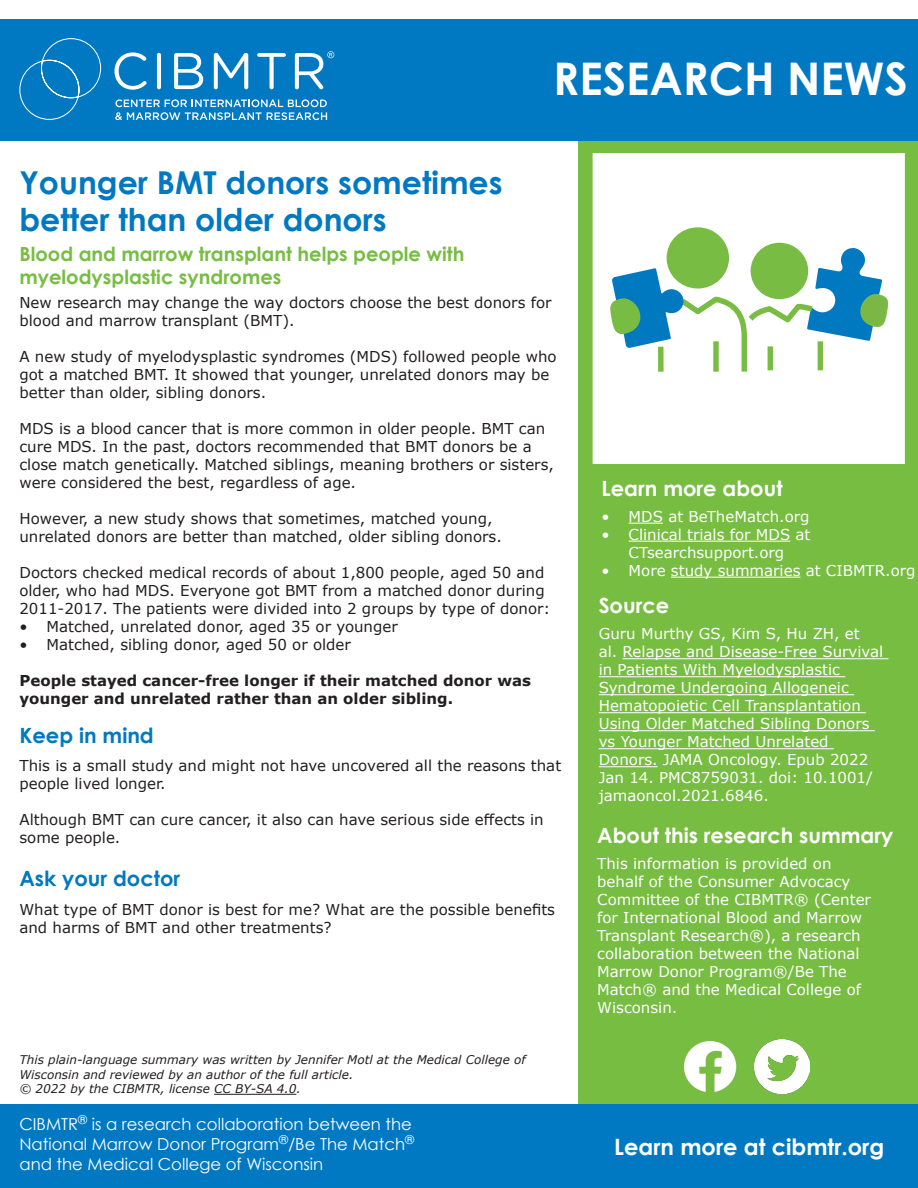
<style>
.page{position:relative;width:918px;height:1188px;background:#fff}
.page>*{position:absolute;margin:0;border:0;box-sizing:border-box;transform-origin:0 0}
.t1{font:700 45px "Century Gothic";color:#fff}
.t2{font:700 31.5px/37.8px "Century Gothic";color:#0079c2}
.t3{font:700 22.5px "Century Gothic";color:#fff}
.t4{font:700 21px "Century Gothic";color:#fff}
.t5{font:700 21px "Century Gothic";color:#0079c1}
.t6{font:700 19.5px/23.4px "Century Gothic";color:#77bd42}
.t7{font:16.5px "Century Gothic";color:#fff}
.t8{font:15px/18px "Verdana";color:#231f20}
.t9{font:15px/18px "Verdana";color:#fff}
.t10{font:700 15px/18px "Verdana";color:#231f20}
.t11{font:italic 12px/14.4px "Verdana";color:#231f20}
</style>
<div class="page">
<div style="left:579px;top:137px;width:339px;height:1051px;background:#77bd42"></div>
<div style="left:0;top:19px;width:918px;height:121px;background:#0079c2"></div>
<div style="left:593px;top:153px;width:312px;height:311px;background:#fff"></div>
<svg style="left:114px;top:52px;width:33px;height:38px"></svg>
<hr style="left:157px;top:53px;width:4px;height:36px;background:#fff;border-radius:2px">
<svg style="left:174px;top:53px;width:29px;height:36px"></svg>
<svg style="left:214px;top:53px;width:34px;height:36px"></svg>
<svg style="left:257px;top:53px;width:29px;height:36px"></svg>
<svg style="left:295px;top:51px;width:39px;height:38px"></svg>
<svg style="left:115px;top:99px;width:212px;height:21px"></svg>
<svg style="left:19px;top:38px;width:82px;height:82px"></svg>
<div style="left:0;top:1104px;width:918px;height:84px;background:#0079c2"></div>
<img style="left:683px;top:1041px;width:54px;height:51px">
<img style="left:755px;top:1039px;width:54px;height:55px">
<hr style="left:623px;top:658px;width:265px;height:1px;background:#fff">
<hr style="left:599px;top:676px;width:246px;height:1px;background:#fff">
<hr style="left:599px;top:694px;width:255px;height:1px;background:#fff">
<hr style="left:599px;top:712px;width:267px;height:1px;background:#fff">
<hr style="left:599px;top:730px;width:276px;height:1px;background:#fff">
<hr style="left:599px;top:748px;width:235px;height:1px;background:#fff">
<hr style="left:599px;top:766px;width:59px;height:1px;background:#fff">
<hr style="left:629px;top:523px;width:34px;height:1px;background:#fff">
<hr style="left:629px;top:541px;width:161px;height:1px;background:#fff">
<hr style="left:671px;top:577px;width:129px;height:1px;background:#fff">
<div style="left:668px;top:228px;width:60px;height:59px;background:#79bc43;border-radius:50%"></div>
<svg style="left:610px;top:247px;width:279px;height:125px"></svg>
<hr style="left:214px;top:1094px;width:82px;height:1px;background:#231f20">
<p class="t2" style="left:19px;top:162px;width:485px">Younger BMT donors sometimes better than older donors</p>
<p class="t6" style="left:19px;top:241px;width:446px">Blood and marrow transplant helps people with myelodysplastic syndromes</p>
<p class="t1" style="left:553px;top:45px;width:356px">RESEARCH NEWS</p>
<p class="t8" style="left:19px;top:294px;width:534px">New research may change the way doctors choose the best donors for blood and marrow transplant (BMT).</p>
<p class="t8" style="left:19px;top:348px;width:539px">A new study of myelodysplastic syndromes (MDS) followed people who got a matched BMT. It showed that younger, unrelated donors may be better than older, sibling donors.</p>
<p class="t8" style="left:19px;top:420px;width:536px">MDS is a blood cancer that is more common in older people. BMT can cure MDS. In the past, doctors recommended that BMT donors be a close match genetically. Matched siblings, meaning brothers or sisters, were considered the best, regardless of age.</p>
<p class="t8" style="left:19px;top:510px;width:484px">However, a new study shows that sometimes, matched young, unrelated donors are better than matched, older sibling donors.</p>
<p class="t8" style="left:19px;top:564px;width:532px">Doctors checked medical records of about 1,800 people, aged 50 and older, who had MDS. Everyone got BMT from a matched donor during<br>2011-2017. The patients were divided into 2 groups by type of donor:</p>
<p class="t8" style="left:19px;top:618px;width:380px">• Matched, unrelated donor, aged 35 or younger</p>
<p class="t8" style="left:19px;top:636px;width:333px">• Matched, sibling donor, aged 50 or older</p>
<p class="t10" style="left:19px;top:672px;width:513px">People stayed cancer-free longer if their matched donor was younger and unrelated rather than an older sibling.</p>
<p class="t5" style="left:19px;top:720px;width:136px">Keep in mind</p>
<p class="t8" style="left:19px;top:757px;width:543px">This is a small study and might not have uncovered all the reasons that people lived longer.</p>
<p class="t8" style="left:19px;top:811px;width:526px">Although BMT can cure cancer, it also can have serious side effects in some people.</p>
<p class="t5" style="left:19px;top:863px;width:162px">Ask your doctor</p>
<p class="t8" style="left:19px;top:900px;width:537px">What type of BMT donor is best for me? What are the possible benefits and harms of BMT and other treatments?</p>
<p class="t11" style="left:19px;top:1053px;width:508px">This plain-language summary was written by Jennifer Motl at the Medical College of<br>Wisconsin and reviewed by an author of the full article.<br>© 2022 by the CIBMTR, license CC BY-SA 4.0.</p>
<p class="t7" style="left:19px;top:1112px;width:394px">CIBMTR<sup>®</sup> is a research collaboration between the</p>
<p class="t7" style="left:19px;top:1132px;width:396px">National Marrow Donor Program<sup>®</sup>/Be The Match<sup>®</sup></p>
<p class="t7" style="left:19px;top:1152px;width:305px">and the Medical College of Wisconsin</p>
<p class="t4" style="left:602px;top:472px;width:183px">Learn more about</p>
<p class="t9" style="left:602px;top:507px;width:209px">• MDS at BeTheMatch.org</p>
<p class="t9" style="left:602px;top:525px;width:210px;text-align:center">• Clinical trials for MDS at<br>CTsearchsupport.org</p>
<p class="t9" style="left:602px;top:561px;width:316px">• More study summaries at CIBMTR.org</p>
<p class="t4" style="left:599px;top:590px;width:72px">Source</p>
<p class="t9" style="left:599px;top:625px;width:286px">Guru Murthy GS, Kim S, Hu ZH, et<br>al. Relapse and Disease-Free Survival in Patients With Myelodysplastic<br>Syndrome Undergoing Allogeneic<br>Hematopoietic Cell Transplantation<br>Using Older Matched Sibling Donors vs Younger Matched Unrelated<br>Donors. JAMA Oncology. Epub 2022<br>Jan 14. PMC8759031. doi: 10.1001/ jamaoncol.2021.6846.</p>
<p class="t4" style="left:597px;top:819px;width:298px">About this research summary</p>
<p class="t9" style="left:597px;top:854px;width:275px">This information is provided on behalf of the Consumer Advocacy<br>Committee of the CIBMTR® (Center for International Blood and Marrow<br>Transplant Research®), a research collaboration between the National<br>Marrow Donor Program®/Be The<br>Match® and the Medical College of<br>Wisconsin.</p>
<p class="t3" style="left:614px;top:1129px;width:271px">Learn more at cibmtr.org</p>
</div>
